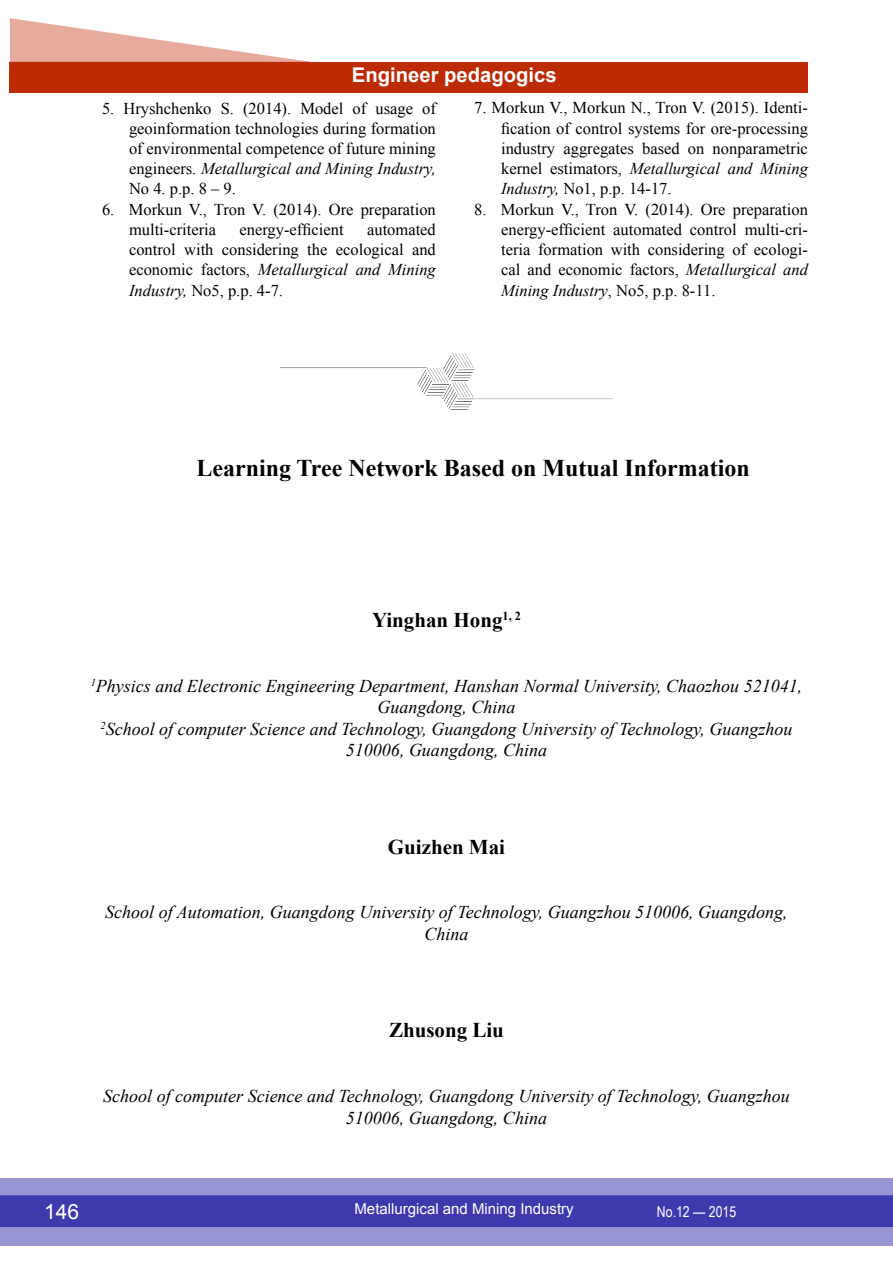
<style>
.page{position:relative;width:893px;height:1263px;background:#fff}
.page>*{position:absolute;margin:0;border:0;box-sizing:border-box;transform-origin:0 0}
.t1{font:700 24px "Times New Roman";color:#000}
.t2{font:700 21px "Times New Roman";color:#000}
.t3{font:21px "Arial";color:#fff}
.t4{font:700 20.25px "Arial";color:#fff}
.t5{font:italic 18px/21.6px "Times New Roman";color:#000;text-align:center}
.t6{font:16.5px/20.2px "Times New Roman";color:#000;text-align:justify}
.t7{font:15px "Arial";color:#fff}
.t8{font:15px "Arial Narrow";color:#fff}
.s1{font-style:italic}
</style>
<div class="page">
<div style="left:0;top:1178px;width:893px;height:68px;background:#9795d3"></div>
<div style="left:0;top:1195px;width:893px;height:32px;background:#3e3aae;border:2px solid #3e3aae"></div>
<div style="left:10px;top:62px;width:798px;height:30px;background:#bd2b05"></div>
<svg style="left:10px;top:18px;width:300px;height:44px"></svg>
<img style="left:280px;top:353px;width:333px;height:57px">
<p class="t4" style="left:352px;top:62px;width:206px">Engineer pedagogics</p>
<p class="t6" style="left:129px;top:98px;width:308px;text-indent:-27px">5. Hryshchenko S. (2014). Model of usage of geoinformation technologies during formation of environmental competence of future mining engineers. <span class="s1">Metallurgical and Mining Industry, </span>No 4. p.p. 8 – 9.</p>
<p class="t6" style="left:129px;top:199px;width:308px;text-indent:-27px">6. Morkun V., Tron V. (2014). Ore preparation multi-criteria</p>
<p class="t6" style="left:501px;top:98px;width:308px;text-indent:-27px">7. Morkun V., Morkun N., Tron V. (2015). Identi&shy;fication of control systems for ore-processing industry aggregates based on nonparametric kernel estimators, <span class="s1">Metallurgical and Mining Industry,</span> No1, p.p. 14-17.</p>
<p class="t6" style="left:501px;top:199px;width:308px;text-indent:-27px">8. Morkun V., Tron V. (2014). Ore preparation energy-efficient automated control multi-cri&shy;teria formation with considering of ecologi&shy;cal and economic factors, <span class="s1">Metallurgical and Mining Industry</span>, No5, p.p. 8-11.</p>
<p class="t6" style="left:129px;top:219px;width:308px;text-indent:238px">automated control with considering the ecological and economic factors, <span class="s1">Metallurgical and Mining Industry,</span> No5, p.p. 4-7.</p>
<p class="t6" style="left:240px;top:219px;width:106px">energy-efficient</p>
<h1 class="t1" style="left:196px;top:451px;width:555px">Learning Tree Network Based on Mutual Information</h1>
<p class="t2" style="left:372px;top:605px;width:150px">Yinghan Hong<sup>1,</sup> <sup>2</sup></p>
<p class="t5" style="left:91px;top:674px;width:713px"><sup>1</sup>Physics and Electronic Engineering Department, Hanshan Normal University, Chaozhou 521041, Guangdong, China<br><sup>2</sup>School of computer Science and Technology, Guangdong University of Technology, Guangzhou 510006, Guangdong, China</p>
<p class="t2" style="left:388px;top:832px;width:119px">Guizhen Mai</p>
<p class="t5" style="left:105px;top:901px;width:684px">School of Automation, Guangdong University of Technology, Guangzhou 510006, Guangdong,<br>China</p>
<p class="t2" style="left:389px;top:1016px;width:116px">Zhusong Liu</p>
<p class="t5" style="left:103px;top:1085px;width:688px">School of computer Science and Technology, Guangdong University of Technology, Guangzhou<br>510006, Guangdong, China</p>
<p class="t3" style="left:44px;top:1197px;width:37px">146</p>
<p class="t7" style="left:354px;top:1199px;width:221px">Metallurgical and Mining Industry</p>
<p class="t8" style="left:657px;top:1201px;width:81px">No.12 — 2015</p>
</div>
